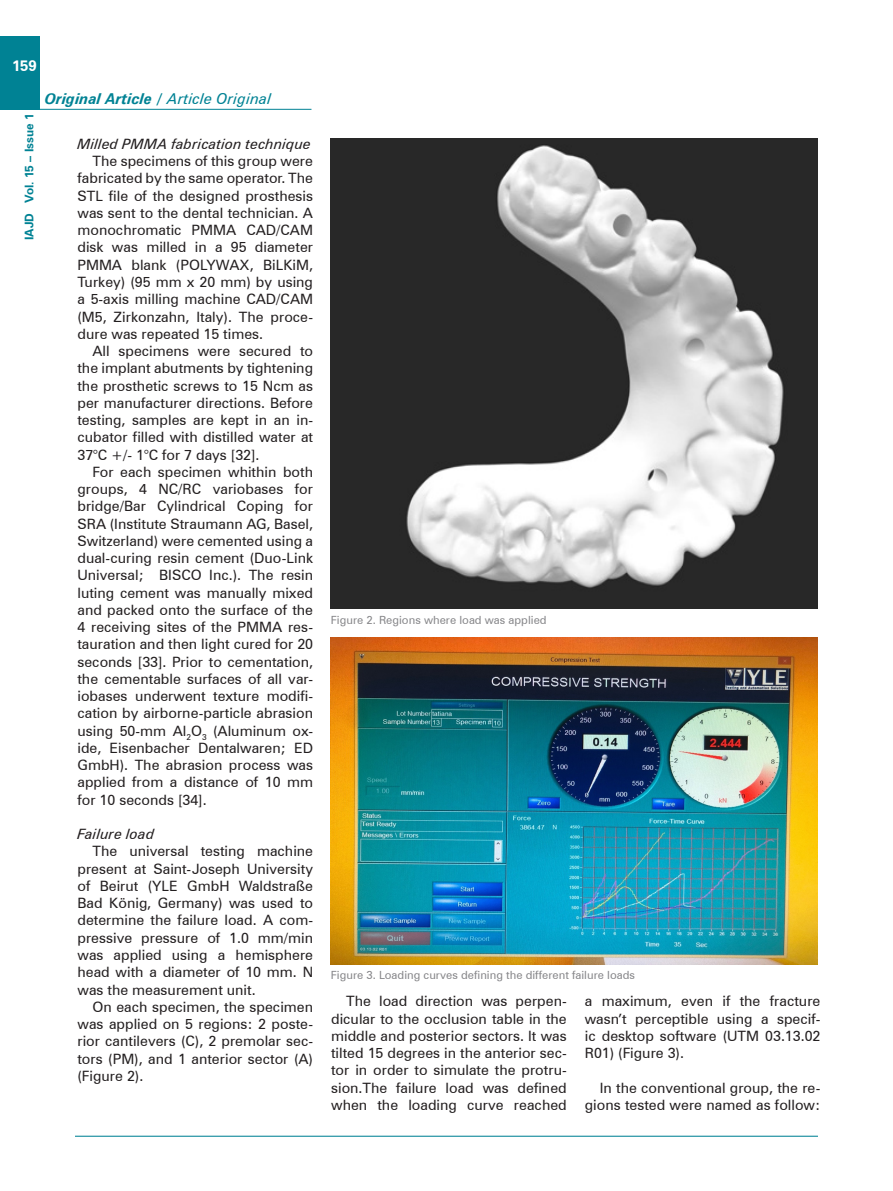
<style>
.page{position:relative;width:893px;height:1191px;background:#fff}
.page>*{position:absolute;margin:0;border:0;box-sizing:border-box;transform-origin:0 0}
.t1{font:italic 700 15px "Zurich BT";color:#008294}
.t2{font:700 15px "Zurich BT";color:#fff}
.t3{font:14.25px/17.2px "Zurich BT";color:#231f20;text-align:justify}
.t4{font:italic 14.25px "Zurich BT";color:#231f20}
.t5{font:700 12px "Zurich BT";color:#008294}
.t6{font:11.25px "Zurich BT";color:#87878a}
.s1{font-weight:400}
</style>
<div class="page">
<div style="left:0;top:36px;width:40px;height:73px;background:#008294"></div>
<hr style="left:75px;top:1135px;width:743px;height:1px;background:#008294">
<hr style="left:0;top:109px;width:311px;height:1px;background:#008294">
<img style="left:330px;top:138px;width:488px;height:471px">
<img style="left:330px;top:638px;width:488px;height:326px">
<p class="t2" style="left:12px;top:57px;width:26px">159</p>
<p class="t5" style="left:22px;top:240px;width:128px;rotate:-90deg">IAJD Vol. 15 – Issue 1</p>
<p class="t1" style="left:45px;top:90px;width:228px">Original Article / <span class="s1">Article Original</span></p>
<p class="t4" style="left:77px;top:135px;width:235px">Milled PMMA fabrication technique</p>
<p class="t3" style="left:77px;top:152px;width:237px;text-indent:15px">The specimens of this group were fabricated by the same operator. The STL file of the designed prosthesis was sent to the dental technician. A monochromatic PMMA CAD/CAM disk was milled in a 95 diameter PMMA blank (POLYWAX, BiLKiM, Turkey) (95 mm x 20 mm) by using a 5-axis milling machine CAD/CAM (M5, Zirkonzahn, Italy). The proce&shy;dure was repeated 15 times.</p>
<p class="t3" style="left:77px;top:342px;width:237px;text-indent:15px">All specimens were secured to the implant abutments by tightening the prosthetic screws to 15 Ncm as per manufacturer directions. Before testing, samples are kept in an in&shy;cubator filled with distilled water at 37°C +/- 1°C for 7 days [32].</p>
<p class="t3" style="left:77px;top:463px;width:237px;text-indent:15px">For each specimen whithin both groups, 4 NC/RC variobases for bridge/Bar Cylindrical Coping for SRA (Institute Straumann AG, Basel, Switzerland) were cemented using a dual-curing resin cement (Duo-Link Universal; BISCO Inc.). The resin luting cement was manually mixed and packed onto the surface of the 4 receiving sites of the PMMA res&shy;tauration and then light cured for 20 seconds [33]. Prior to cementation, the cementable surfaces of all var&shy;iobases underwent texture modifi&shy;cation by airborne-particle abrasion using 50-mm Al<sub>2</sub>O<sub>3</sub> (Aluminum ox&shy;ide, Eisenbacher Dentalwaren; ED GmbH). The abrasion process was applied from a distance of 10 mm for 10 seconds [34].</p>
<p class="t4" style="left:77px;top:825px;width:79px">Failure load</p>
<p class="t3" style="left:77px;top:842px;width:237px;text-indent:15px">The universal testing machine present at Saint-Joseph University of Beirut (YLE GmbH Waldstraße Bad König, Germany) was used to determine the failure load. A com&shy;pressive pressure of 1.0 mm/min was applied using a hemisphere head with a diameter of 10 mm. N was the measurement unit.</p>
<p class="t3" style="left:77px;top:998px;width:237px;text-indent:15px">On each specimen, the specimen was applied on 5 regions: 2 poste&shy;rior cantilevers (C), 2 premolar sec&shy;tors (PM), and 1 anterior sector (A) (Figure 2).</p>
<p class="t3" style="left:331px;top:992px;width:237px;text-indent:15px">The load direction was perpen&shy;dicular to the occlusion table in the middle and posterior sectors. It was tilted 15 degrees in the anterior sec&shy;tor in order to simulate the protru&shy;sion.The failure load was defined when the loading curve reached</p>
<p class="t3" style="left:585px;top:992px;width:237px">a maximum, even if the fracture wasn’t perceptible using a specif&shy;ic desktop software (UTM 03.13.02<br>R01) (Figure 3).</p>
<p class="t6" style="left:331px;top:613px;width:217px">Figure 2. Regions where load was applied</p>
<p class="t6" style="left:331px;top:968px;width:306px">Figure 3. Loading curves defining the different failure loads</p>
<p class="t3" style="left:585px;top:1079px;width:237px;text-align:right">In the conventional group, the re&shy;gions tested were named as follow:</p>
</div>
